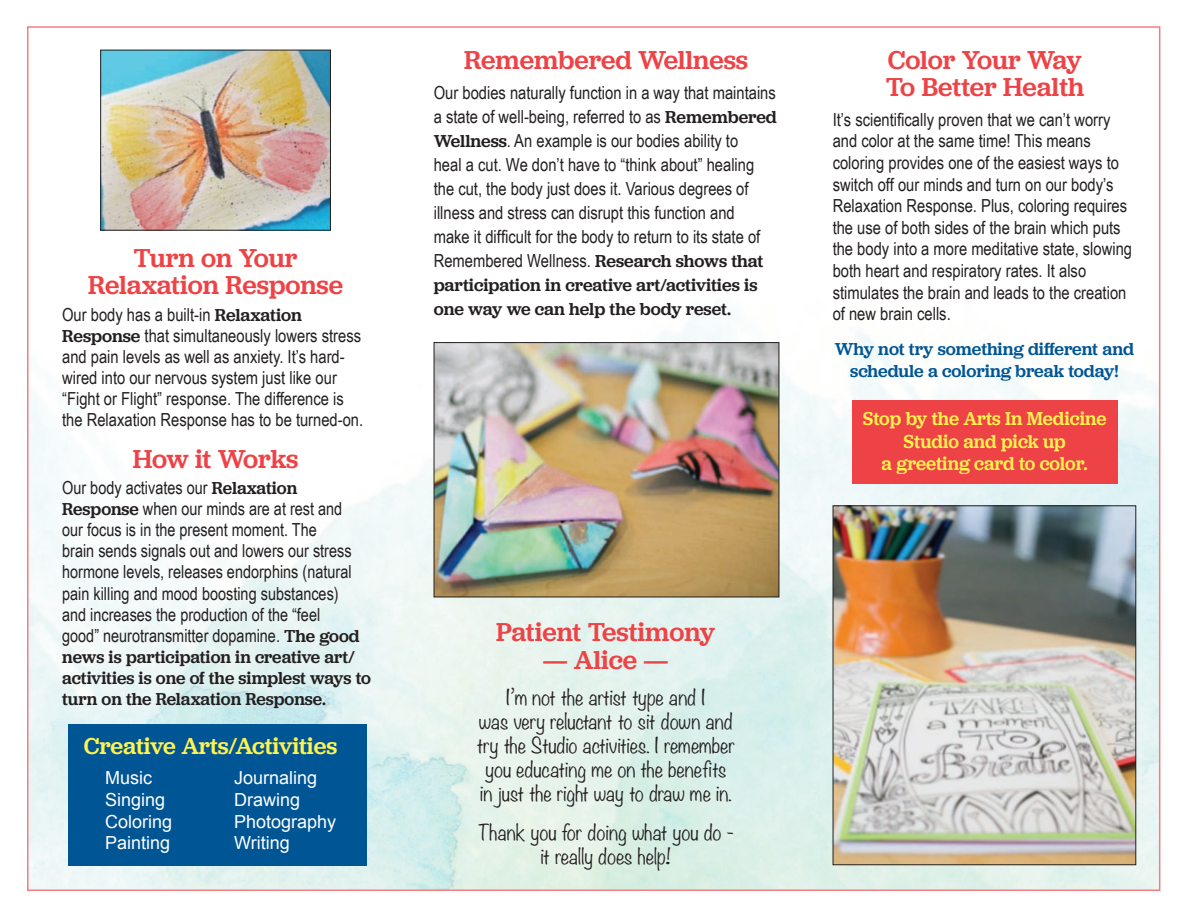
<style>
.page{position:relative;width:1188px;height:918px;background:#fff}
.page>*{position:absolute;margin:0;border:0;box-sizing:border-box;transform-origin:0 0}
.t1{font:500 27px/27px "Jubilat";color:#ee4346}
.t2{font:500 24px "Jubilat";color:#fff34f}
.t3{font:300 19.5px/24px "Noteworthy";color:#231f20;text-align:center}
.t4{font:500 19.5px/22.5px "Jubilat";color:#fff34f;text-align:center}
.t5{font:18px/21px "Arial Narrow";color:#231f20}
.t6{font:500 18px/21px "Jubilat";color:#231f20}
.t7{font:18px "Arial";color:#fff}
.t8{font:500 18px/21.6px "Jubilat";letter-spacing:-.005em;color:#005594;text-align:center}
.s1{font-family:"Jubilat";font-weight:500}
</style>
<div class="page">
<img style="left:30px;top:201px;width:1127px;height:687px">
<img style="left:835px;top:507px;width:299px;height:356px">
<div style="left:833px;top:505px;width:303px;height:360px;border:1px solid #231f20"></div>
<img style="left:436px;top:344px;width:341px;height:251px">
<div style="left:434px;top:342px;width:345px;height:255px;border:1px solid #231f20"></div>
<img style="left:103px;top:52px;width:226px;height:176px">
<div style="left:68px;top:724px;width:298px;height:141px;background:#005594"></div>
<div style="left:852px;top:400px;width:266px;height:84px;background:#ee4346"></div>
<h1 class="t1" style="left:88px;top:243px;width:256px;text-align:center">Turn on Your<br>Relaxation Response</h1>
<p class="t5" style="left:62px;top:304px;width:303px">Our body has a built-in <span class="s1">Relaxation Response</span> that simultaneously lowers stress and pain levels as well as anxiety. It’s hard&shy;wired into our nervous system just like our “Fight or Flight” response. The difference is the Relaxation Response has to be turned-on.</p>
<h1 class="t1" style="left:133px;top:445px;width:167px">How it Works</h1>
<p class="t5" style="left:62px;top:477px;width:299px">Our body activates our <span class="s1">Relaxation Response</span> when our minds are at rest and our focus is in the present moment. The<br>brain sends signals out and lowers our stress hormone levels, releases endorphins (natural pain killing and mood boosting substances) and increases the production of the “feel good” neurotransmitter dopamine. <span class="s1">The good</span></p>
<p class="t6" style="left:62px;top:645px;width:310px">news is participation in creative art/ activities is one of the simplest ways to turn on the Relaxation Response.</p>
<h2 class="t2" style="left:84px;top:731px;width:255px">Creative Arts/Activities</h2>
<p class="t7" style="left:105px;top:766px;width:48px">Music</p>
<p class="t7" style="left:234px;top:766px;width:85px">Journaling</p>
<p class="t7" style="left:105px;top:788px;width:62px">Singing</p>
<p class="t7" style="left:234px;top:788px;width:68px">Drawing</p>
<p class="t7" style="left:105px;top:809px;width:69px">Coloring</p>
<p class="t7" style="left:234px;top:809px;width:104px">Photography</p>
<p class="t7" style="left:105px;top:831px;width:67px">Painting</p>
<p class="t7" style="left:234px;top:831px;width:57px">Writing</p>
<h1 class="t1" style="left:464px;top:45px;width:285px">Remembered Wellness</h1>
<p class="t5" style="left:434px;top:80px;width:345px;line-height:24px">Our bodies naturally function in a way that maintains a state of well-being, referred to as <span class="s1">Remembered Wellness</span>. An example is our bodies ability to<br>heal a cut. We don’t have to “think about” healing the cut, the body just does it. Various degrees of illness and stress can disrupt this function and<br>make it difficult for the body to return to its state of Remembered Wellness. <span class="s1">Research shows that</span></p>
<p class="t6" style="left:434px;top:272px;width:325px;line-height:24px">participation in creative art/activities is one way we can help the body reset.</p>
<h1 class="t1" style="left:886px;top:45px;width:200px">Color Your Way<br>To Better Health</h1>
<p class="t5" style="left:833px;top:108px;width:301px;line-height:21.6px">It’s scientifically proven that we can’t worry and color at the same time! This means coloring provides one of the easiest ways to switch off our minds and turn on our body’s Relaxation Response. Plus, coloring requires the use of both sides of the brain which puts the body into a more meditative state, slowing both heart and respiratory rates. It also stimulates the brain and leads to the creation of new brain cells.</p>
<p class="t8" style="left:835px;top:338px;width:301px">Why not try something different and schedule a coloring break today!</p>
<p class="t4" style="left:863px;top:407px;width:245px">Stop by the Arts In Medicine<br>Studio and pick up<br>a greeting card to color.</p>
<h1 class="t1" style="left:496px;top:617px;width:221px">Patient Testimony</h1>
<h1 class="t1" style="left:543px;top:646px;width:127px">— Alice —</h1>
<p class="t3" style="left:477px;top:685px;width:260px">I’m not the artist type and I<br>was very reluctant to sit down and try the Studio activities. I remember you educating me on the benefits in just the right way to draw me in.</p>
<p class="t3" style="left:478px;top:820px;width:257px">Thank you for doing what you do - it really does help!</p>
</div>
